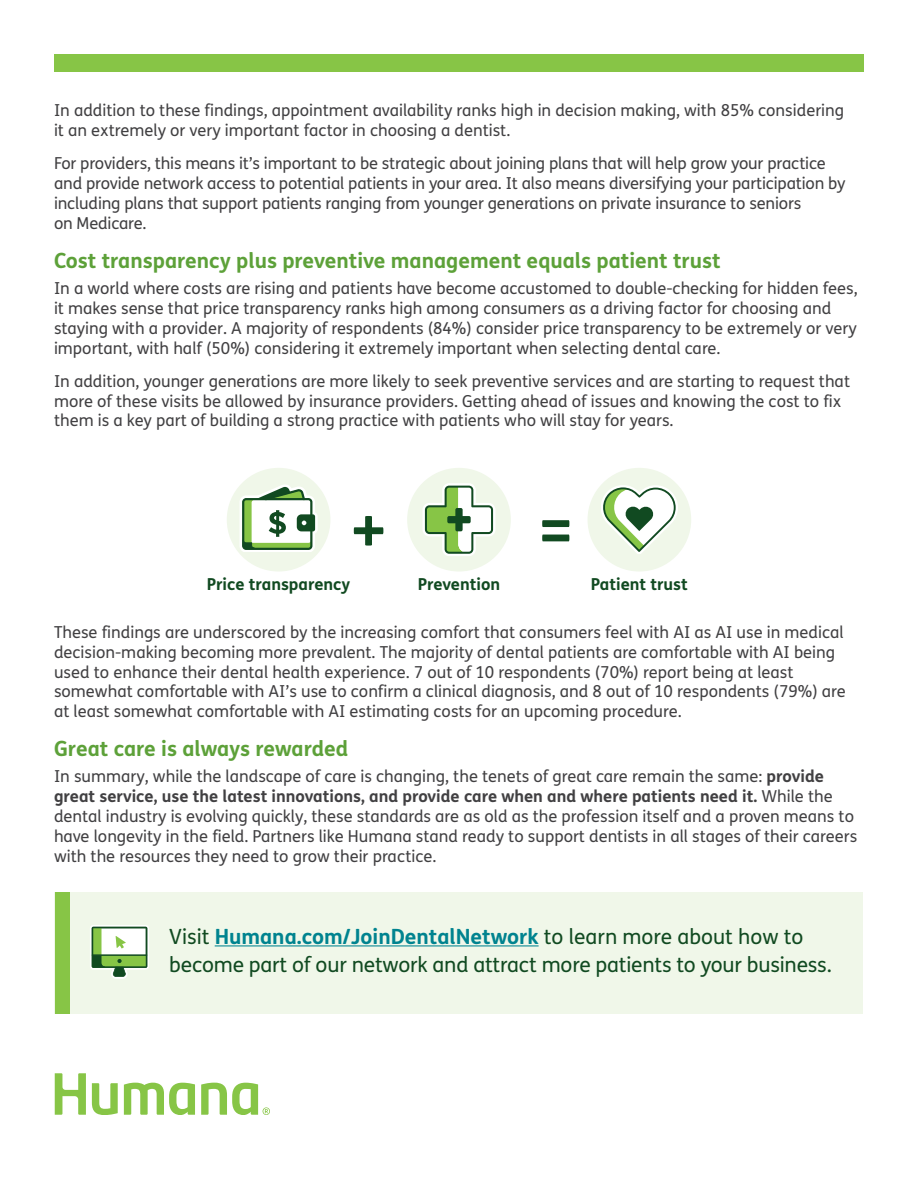
<style>
.page{position:relative;width:918px;height:1188px;background:#fff}
.page>*{position:absolute;margin:0;border:0;box-sizing:border-box;transform-origin:0 0}
.t1{font:700 60px "FS Humana";color:#114a21}
.t2{font:21px/28.2px "FS Humana";letter-spacing:-.01em;color:#114a21}
.t3{font:700 21px "FS Humana";color:#5da139}
.t4{font:16.5px/19.8px "FS Humana";color:#414042}
.t5{font:700 16.5px "FS Humana";color:#114a21}
.s1{font-weight:700}
.s2{font-weight:700;color:#00838f}
</style>
<div class="page">
<svg style="left:55px;top:1073px;width:215px;height:42px"></svg>
<div style="left:227px;top:468px;width:103px;height:104px;background:#f0f7e9;border-radius:50%"></div>
<svg style="left:240px;top:484px;width:78px;height:68px"></svg>
<div style="left:407px;top:468px;width:104px;height:104px;background:#f0f7e9;border-radius:50%"></div>
<svg style="left:423px;top:483px;width:72px;height:73px"></svg>
<div style="left:588px;top:468px;width:103px;height:104px;background:#f0f7e9;border-radius:50%"></div>
<svg style="left:601px;top:485px;width:77px;height:69px"></svg>
<div style="left:55px;top:892px;width:808px;height:121px;background:#f0f7e9"></div>
<hr style="left:215px;top:945px;width:324px;height:1px;background:#00838f">
<svg style="left:90px;top:925px;width:59px;height:54px;background:#b4cea7"></svg>
<div style="left:55px;top:892px;width:14px;height:121px;background:#87c546"></div>
<div style="left:54px;top:54px;width:810px;height:18px;background:#87c546"></div>
<p class="t4" style="left:54px;top:100px;width:792px">In addition to these findings, appointment availability ranks high in decision making, with 85% considering it an extremely or very important factor in choosing a dentist.</p>
<p class="t4" style="left:54px;top:153px;width:793px">For providers, this means it’s important to be strategic about joining plans that will help grow your practice and provide network access to potential patients in your area. It also means diversifying your participation by including plans that support patients ranging from younger generations on private insurance to seniors<br>on Medicare.</p>
<p class="t3" style="left:54px;top:244px;width:668px">Cost transparency plus preventive management equals patient trust</p>
<p class="t4" style="left:54px;top:278px;width:805px">In a world where costs are rising and patients have become accustomed to double-checking for hidden fees, it makes sense that price transparency ranks high among consumers as a driving factor for choosing and staying with a provider. A majority of respondents (84%) consider price transparency to be extremely or very important, with half (50%) considering it extremely important when selecting dental care.</p>
<p class="t4" style="left:54px;top:371px;width:798px">In addition, younger generations are more likely to seek preventive services and are starting to request that more of these visits be allowed by insurance providers. Getting ahead of issues and knowing the cost to fix them is a key part of building a strong practice with patients who will stay for years.</p>
<h1 class="t1" style="left:351px;top:484px;width:37px">+</h1>
<h1 class="t1" style="left:538px;top:484px;width:37px">=</h1>
<p class="t5" style="left:207px;top:572px;width:145px">Price transparency</p>
<p class="t5" style="left:418px;top:572px;width:84px">Prevention</p>
<p class="t5" style="left:591px;top:572px;width:99px">Patient trust</p>
<p class="t4" style="left:54px;top:622px;width:793px">These findings are underscored by the increasing comfort that consumers feel with AI as AI use in medical decision-making becoming more prevalent. The majority of dental patients are comfortable with AI being used to enhance their dental health experience. 7 out of 10 respondents (70%) report being at least somewhat comfortable with AI’s use to confirm a clinical diagnosis, and 8 out of 10 respondents (79%) are at least somewhat comfortable with AI estimating costs for an upcoming procedure.</p>
<p class="t3" style="left:54px;top:732px;width:296px">Great care is always rewarded</p>
<p class="t4" style="left:54px;top:766px;width:805px">In summary, while the landscape of care is changing, the tenets of great care remain the same: <span class="s1">provide great service, use the latest innovations, and provide care when and where patients need it.</span> While the dental industry is evolving quickly, these standards are as old as the profession itself and a proven means to have longevity in the field. Partners like Humana stand ready to support dentists in all stages of their careers with the resources they need to grow their practice.</p>
<p class="t2" style="left:169px;top:922px;width:664px">Visit <span class="s2">Humana.com/JoinDentalNetwork</span> to learn more about how to become part of our network and attract more patients to your business.</p>
</div>
